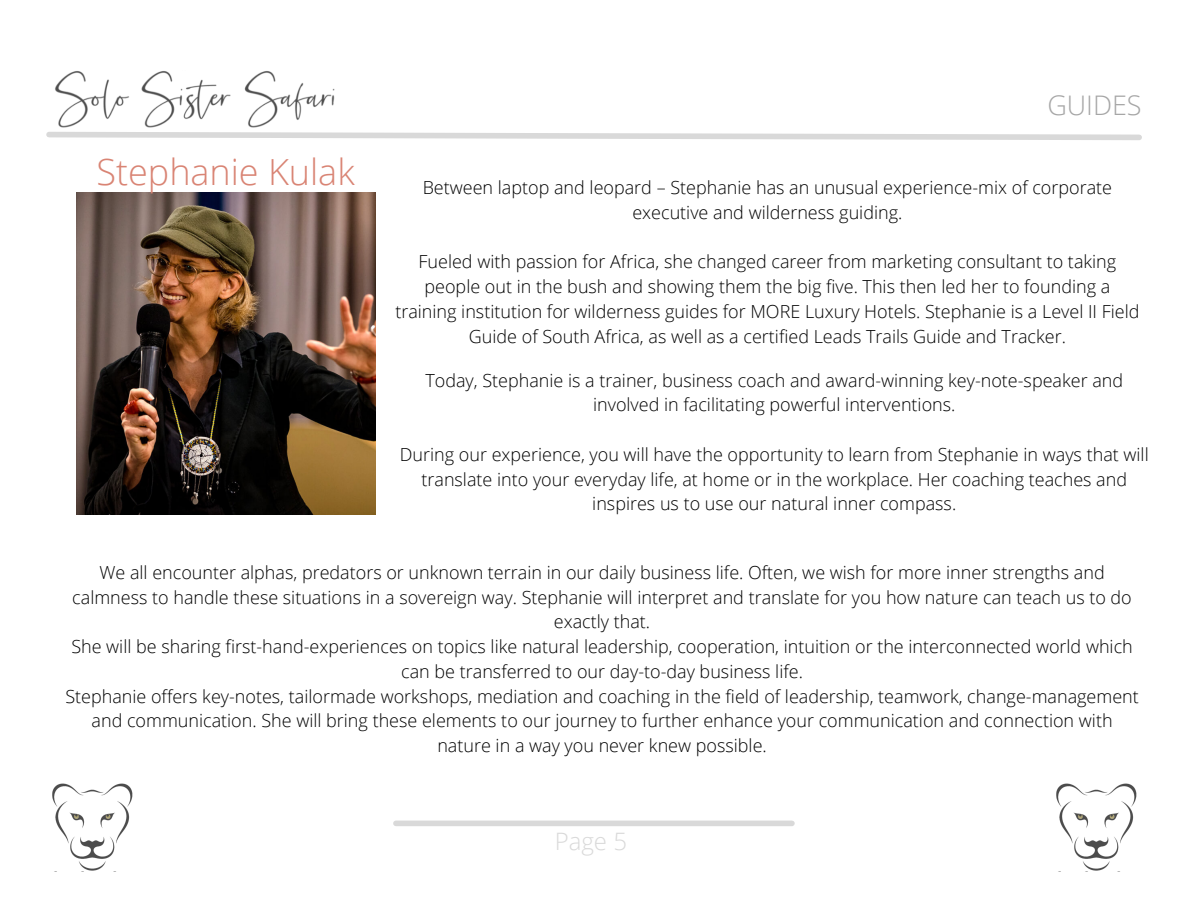
<style>
.page{position:relative;width:1188px;height:918px;background:#fff}
.page>*{position:absolute;margin:0;border:0;box-sizing:border-box;transform-origin:0 0}
.t1{font:300 36px "Open Sans";color:#d98474}
.t2{font:300 27px "Open Sans";color:#a6a6a6}
.t3{font:300 24px "Open Sans";color:#d9d9d9}
.t4{font:300 18px/24.8px "Open Sans";color:#000;text-align:center}
</style>
<div class="page">
<img style="left:52px;top:783px;width:81px;height:89px">
<img style="left:1056px;top:783px;width:81px;height:89px">
<img style="left:55px;top:71px;width:280px;height:57px">
<svg style="left:46px;top:132px;width:1096px;height:8px"></svg>
<div style="left:396px;top:821px;width:396px;height:5px;background:#d9d9d9"></div>
<img style="left:76px;top:192px;width:299px;height:322px">
<p class="t1" style="left:97px;top:146px;width:260px">Stephanie Kulak</p>
<p class="t2" style="left:1047px;top:86px;width:96px">GUIDES</p>
<p class="t4" style="left:423px;top:175px;width:691px">Between laptop and leopard – Stephanie has an unusual experience-mix of corporate executive and wilderness guiding.</p>
<p class="t4" style="left:395px;top:249px;width:746px">Fueled with passion for Africa, she changed career from marketing consultant to taking people out in the bush and showing them the big five. This then led her to founding a training institution for wilderness guides for MORE Luxury Hotels. Stephanie is a Level II Field Guide of South Africa, as well as a certified Leads Trails Guide and Tracker.</p>
<p class="t4" style="left:425px;top:367px;width:699px">Today, Stephanie is a trainer, business coach and award-winning key-note-speaker and involved in facilitating powerful interventions.</p>
<p class="t4" style="left:400px;top:441px;width:750px">During our experience, you will have the opportunity to learn from Stephanie in ways that will translate into your everyday life, at home or in the workplace. Her coaching teaches and inspires us to use our natural inner compass.</p>
<p class="t4" style="left:72px;top:559px;width:1061px">We all encounter alphas, predators or unknown terrain in our daily business life. Often, we wish for more inner strengths and calmness to handle these situations in a sovereign way. Stephanie will interpret and translate for you how nature can teach us to do exactly that.</p>
<p class="t4" style="left:71px;top:634px;width:1063px">She will be sharing first-hand-experiences on topics like natural leadership, cooperation, intuition or the interconnected world which can be transferred to our day-to-day business life.</p>
<p class="t4" style="left:65px;top:683px;width:1075px">Stephanie offers key-notes, tailormade workshops, mediation and coaching in the field of leadership, teamwork, change-management and communication. She will bring these elements to our journey to further enhance your communication and connection with nature in a way you never knew possible.</p>
<p class="t3" style="left:555px;top:824px;width:74px">Page 5</p>
</div>
